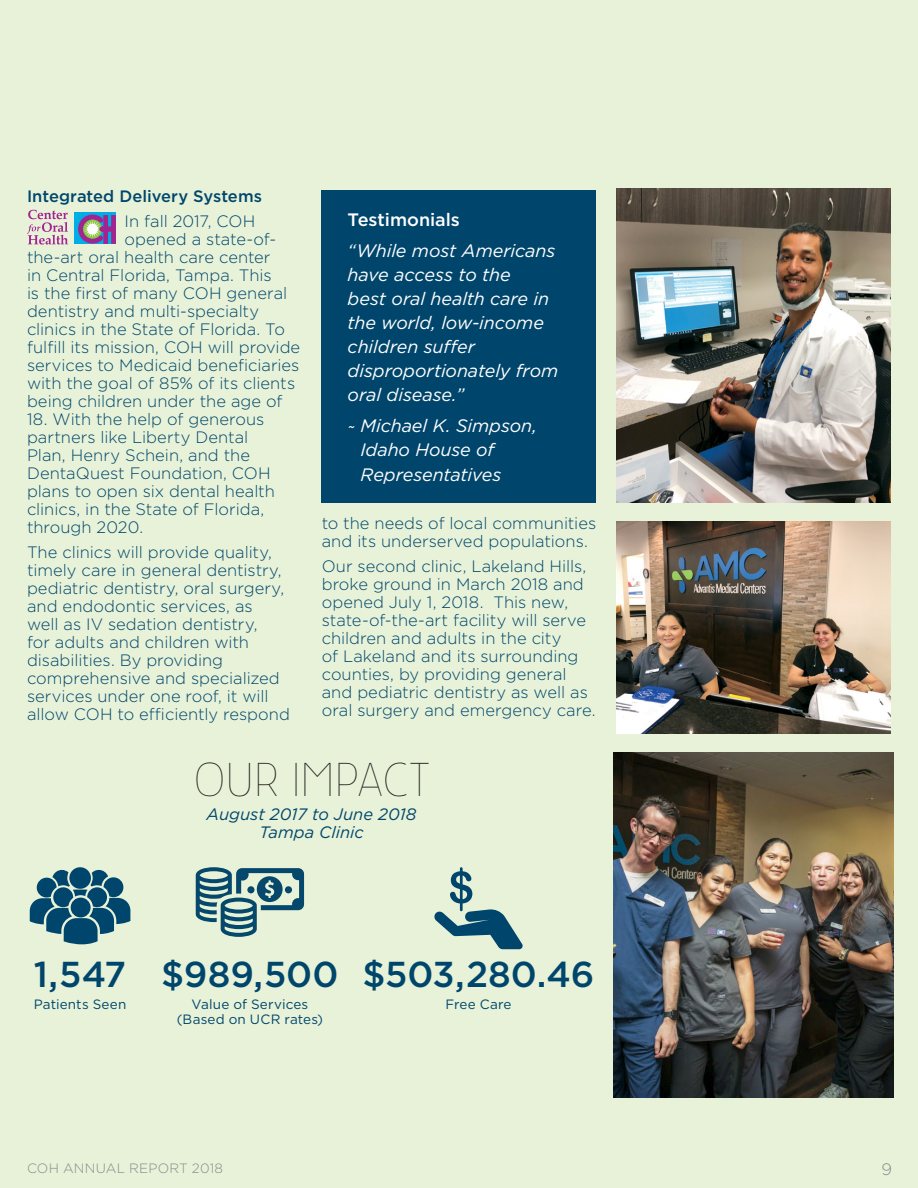
<style>
.page{position:relative;width:918px;height:1188px;background:#e7f2d8}
.page>*{position:absolute;margin:0;border:0;box-sizing:border-box;transform-origin:0 0}
.t1{font:100 45px "TF Forever";letter-spacing:-.015em;color:#231f20}
.t2{font:500 36px "Gotham";color:#00466c}
.t3{font:italic 18px/24px "Gotham";letter-spacing:-.005em;color:#fff}
.t4{font:500 18px "Gotham";color:#fff}
.t5{font:300 16.5px/18px "Gotham";color:#00466c}
.t6{font:italic 16.5px/18px "Gotham";color:#00466c;text-align:center}
.t7{font:500 16.5px "Gotham";color:#00466c}
.t8{font:300 16.5px "Gotham";color:#878a8f}
.t9{font:13.5px/15px "Gotham";letter-spacing:.01em;color:#00466c;text-align:center}
.t10{font:300 13.5px "Gotham";letter-spacing:.015em;color:#878a8f}
.s1{font-size:16.5px}
</style>
<div class="page">
<div style="left:74px;top:212px;width:42px;height:32px;background:#00aee6"></div>
<svg style="left:78px;top:214px;width:38px;height:30px"></svg>
<svg style="left:27px;top:210px;width:41px;height:35px"></svg>
<svg style="left:69px;top:867px;width:22px;height:22px"></svg>
<svg style="left:30px;top:870px;width:100px;height:74px"></svg>
<svg style="left:196px;top:867px;width:108px;height:70px"></svg>
<svg style="left:434px;top:867px;width:89px;height:82px"></svg>
<div style="left:322px;top:190px;width:274px;height:312px;background:#00466c"></div>
<img style="left:616px;top:189px;width:275px;height:313px">
<img style="left:614px;top:753px;width:280px;height:345px">
<img style="left:616px;top:521px;width:275px;height:213px">
<p class="t7" style="left:27px;top:186px;width:237px">Integrated Delivery Systems</p>
<p class="t5" style="left:125px;top:212px;width:132px">In fall 2017, COH</p>
<p class="t5" style="left:125px;top:230px;width:153px">opened a state-of-</p>
<p class="t5" style="left:27px;top:248px;width:245px">the-art oral health care center</p>
<p class="t5" style="left:27px;top:266px;width:246px">in Central Florida, Tampa. This</p>
<p class="t5" style="left:27px;top:284px;width:262px">is the first of many COH general</p>
<p class="t5" style="left:27px;top:302px;width:234px">dentistry and multi-specialty</p>
<p class="t5" style="left:27px;top:320px;width:259px">clinics in the State of Florida. To</p>
<p class="t5" style="left:27px;top:338px;width:275px">fulfill its mission, COH will provide</p>
<p class="t5" style="left:27px;top:356px;width:274px">services to Medicaid beneficiaries</p>
<p class="t5" style="left:27px;top:374px;width:270px">with the goal of 85% of its clients</p>
<p class="t5" style="left:27px;top:392px;width:257px">being children under the age of</p>
<p class="t5" style="left:27px;top:410px;width:249px">18. With the help of generous partners like Liberty Dental<br>Plan, Henry Schein, and the<br>DentaQuest Foundation, COH plans to open six dental health clinics, in the State of Florida, through 2020.</p>
<p class="t5" style="left:27px;top:542px;width:264px">The clinics will provide quality, timely care in general dentistry, pediatric dentistry, oral surgery, and endodontic services, as<br>well as IV sedation dentistry,<br>for adults and children with disabilities. By providing comprehensive and specialized services under one roof, it will allow COH to efficiently respond</p>
<p class="t4" style="left:348px;top:208px;width:114px">Testimonials</p>
<p class="t3" style="left:348px;top:238px;width:212px">“While most Americans have access to the<br>best oral health care in the world, low‑income children suffer disproportionately from oral disease.”</p>
<p class="t3" style="left:360px;top:413px;width:178px;text-indent:-13px"><span class="s1">~</span> Michael K. Simpson,<br>Idaho House of<br>Representatives</p>
<p class="t5" style="left:322px;top:514px;width:276px">to the needs of local communities and its underserved populations.</p>
<p class="t5" style="left:322px;top:556px;width:275px">Our second clinic, Lakeland Hills, broke ground in March 2018 and opened July 1, 2018. This new, state-of-the-art facility will serve children and adults in the city<br>of Lakeland and its surrounding counties, by providing general and pediatric dentistry as well as oral surgery and emergency care.</p>
<h1 class="t1" style="left:194px;top:754px;width:237px">OUR IMPACT</h1>
<p class="t6" style="left:207px;top:805px;width:212px">August 2017 to June 2018<br>Tampa Clinic</p>
<h2 class="t2" style="left:34px;top:951px;width:94px">1,547</h2>
<p class="t9" style="left:34px;top:996px;width:94px">Patients Seen</p>
<h2 class="t2" style="left:161px;top:951px;width:179px">$989,500</h2>
<p class="t9" style="left:177px;top:996px;width:148px">Value of Services (Based on UCR rates)</p>
<h2 class="t2" style="left:362px;top:951px;width:234px">$503,280.46</h2>
<p class="t9" style="left:445px;top:996px;width:68px">Free Care</p>
<p class="t10" style="left:27px;top:1160px;width:198px">COH ANNUAL REPORT 2018</p>
<p class="t8" style="left:881px;top:1158px;width:12px">9</p>
</div>
